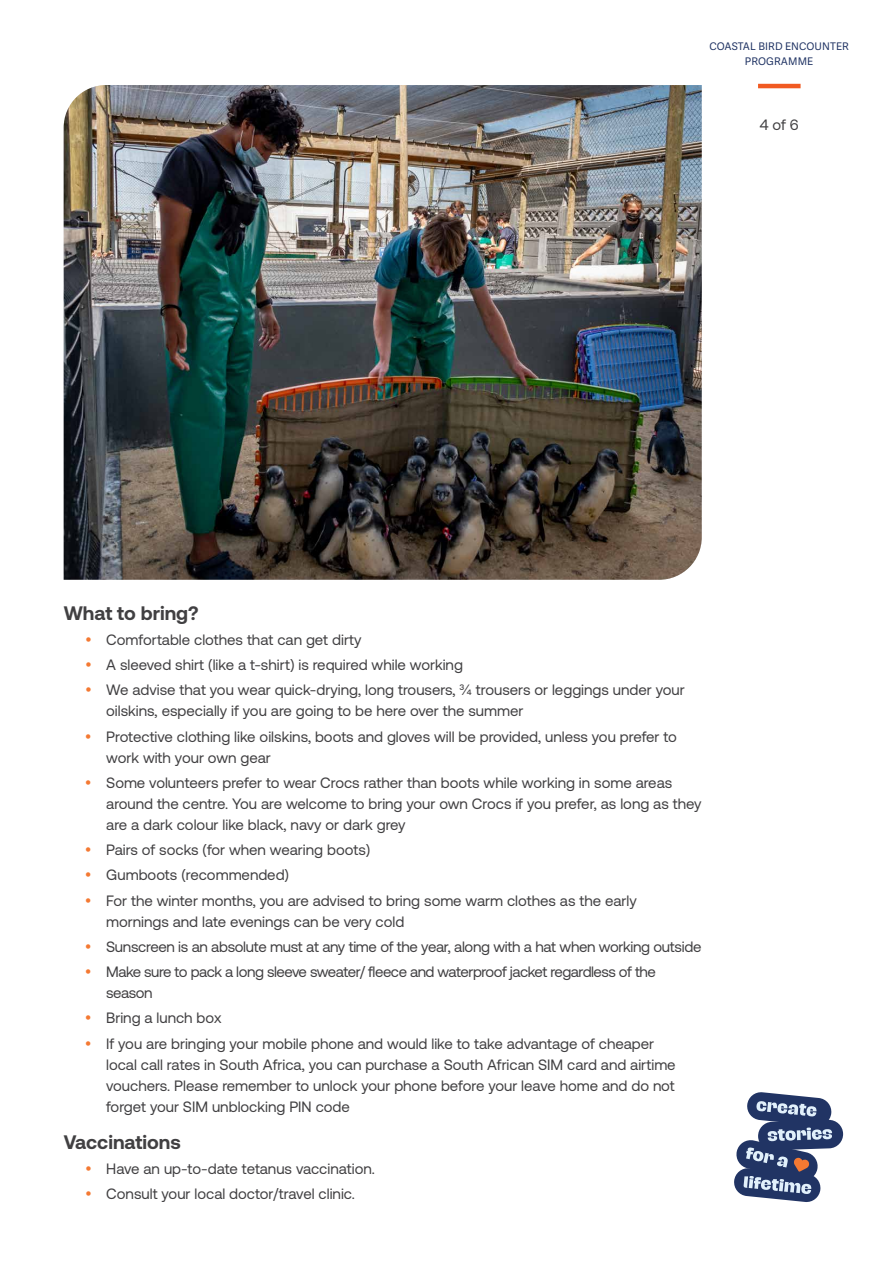
<style>
.page{position:relative;width:893px;height:1263px;background:#fff}
.page>*{position:absolute;margin:0;border:0;box-sizing:border-box;transform-origin:0 0}
.t1{font:700 19.5px "Aeonik";color:#414042}
.t2{font:15px/25.2px "Aeonik";color:#414042}
.t3{font:15px/25.2px "Aeonik";letter-spacing:-.02em;color:#414042}
.t4{font:10.5px/15px "Adelle Sans";letter-spacing:.01em;color:#213464;text-align:center}
</style>
<div class="page">
<img style="left:64px;top:85px;width:638px;height:495px">
<hr style="left:758px;top:84px;width:43px;height:4px;background:#f15a22">
<svg style="left:734px;top:1092px;width:109px;height:110px"></svg>
<p class="t4" style="left:709px;top:40px;width:141px">COASTAL BIRD ENCOUNTER<br>PROGRAMME</p>
<p class="t2" style="left:760px;top:112px;width:41px">4 of 6</p>
<h1 class="t1" style="left:64px;top:602px;width:136px">What to bring?</h1>
<p class="t2" style="left:106px;top:627px;width:580px">Comfortable clothes that can get dirty<br>A sleeved shirt (like a t-shirt) is required while working<br>We advise that you wear quick-drying, long trousers, ¾ trousers or leggings under your</p>
<p class="t2" style="left:106px;top:699px;width:572px">oilskins, especially if you are going to be here over the summer<br>Protective clothing like oilskins, boots and gloves will be provided, unless you prefer to</p>
<p class="t2" style="left:106px;top:745px;width:568px">work with your own gear<br>Some volunteers prefer to wear Crocs rather than boots while working in some areas</p>
<p class="t2" style="left:106px;top:793px;width:597px;line-height:21px">around the centre. You are welcome to bring your own Crocs if you prefer, as long as they are a dark colour like black, navy or dark grey</p>
<p class="t2" style="left:106px;top:837px;width:532px">Pairs of socks (for when wearing boots)<br>Gumboots (recommended)<br>For the winter months, you are advised to bring some warm clothes as the early</p>
<p class="t3" style="left:106px;top:909px;width:597px">mornings and late evenings can be very cold<br>Sunscreen is an absolute must at any time of the year, along with a hat when working outside<br>Make sure to pack a long sleeve sweater/ fleece and waterproof jacket regardless of the</p>
<p class="t2" style="left:106px;top:980px;width:550px">season<br>Bring a lunch box<br>If you are bringing your mobile phone and would like to take advantage of cheaper</p>
<p class="t2" style="left:106px;top:1054px;width:571px;line-height:21px;text-align:justify">local call rates in South Africa, you can purchase a South African SIM card and airtime vouchers. Please remember to unlock your phone before your leave home and do not forget your SIM unblocking PIN code</p>
<h1 class="t1" style="left:64px;top:1131px;width:118px">Vaccinations</h1>
<p class="t2" style="left:106px;top:1156px;width:270px">Have an up-to-date tetanus vaccination.<br>Consult your local doctor/travel clinic.</p>
</div>
